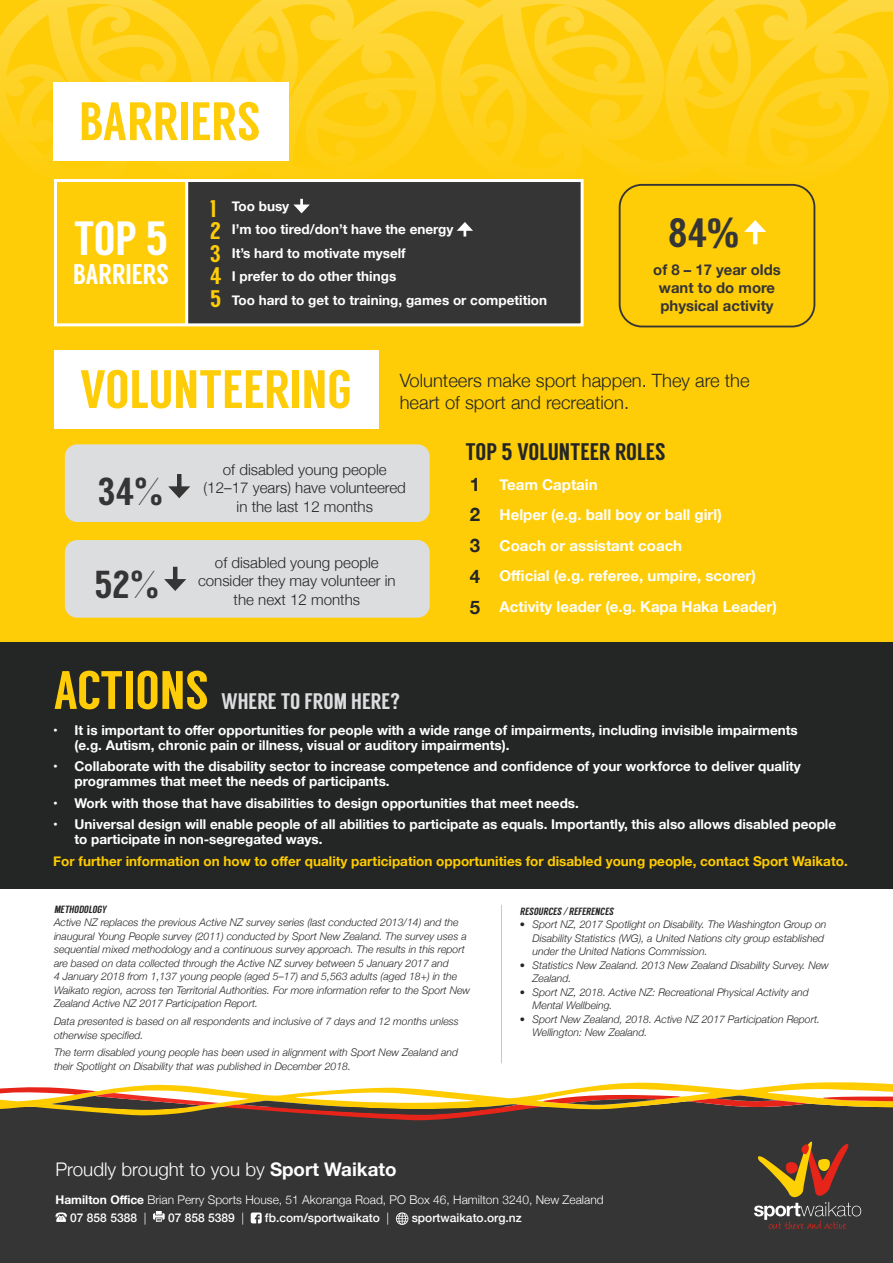
<style>
.page{position:relative;width:893px;height:1263px;background:#fff}
.page>*{position:absolute;margin:0;border:0;box-sizing:border-box;transform-origin:0 0}
.t1{font:54px "Langdon";color:#fecd08}
.t2{font:48px "Langdon";color:#fff}
.t3{font:40.95px "Langdon";color:#363536}
.t4{font:38.85px "Langdon";color:#363536}
.t5{font:28.5px "Langdon";color:#fff}
.t6{font:24px "Langdon";color:#242625}
.t7{font:24px "Langdon";color:#fecd08}
.t8{font:22.5px "Langdon";color:#dcdddf}
.t9{font:300 18.75px "Helvetica Neue";color:#fff}
.t10{font:700 18.6px "Helvetica Neue";color:#242625}
.t11{font:300 18.3px/22px "Helvetica Neue";color:#242625}
.t12{font:300 15.15px/18.5px "Helvetica Neue";color:#242625;text-align:center}
.t13{font:700 15px "Helvetica Neue";color:#fff}
.t14{font:700 14.85px/17.9px "Helvetica Neue";color:#363536;text-align:center}
.t15{font:700 13.5px/15px "Helvetica Neue";color:#fff}
.t16{font:700 13.5px "Helvetica Neue";color:#fc0}
.t17{font:300 12px "Helvetica Neue";color:#fff}
.t18{font:500 12px "Helvetica Neue";color:#fff}
.t19{font:italic 300 10.5px/13.5px "Helvetica Neue";color:#242625}
.t20{font:italic 10.5px "Langdon";color:#242625}
.s1{font-family:"Helvetica Neue";font-weight:700;font-stretch:condensed}
.s2{font-family:"Helvetica Neue"}
.s3{font-weight:700}
.s4{font-weight:300}
</style>
<div class="page">
<div style="left:0;top:0;width:893px;height:719px;background:#fecd08"></div>
<svg style="left:0;top:0;width:893px;height:188px"></svg>
<div style="left:65px;top:540px;width:365px;height:78px;background:#dcdddf;border-radius:12px"></div>
<div style="left:54px;top:82px;width:235px;height:79px;background:#fff"></div>
<hr style="left:501px;top:905px;width:1px;height:158px;background:#c7c8ca">
<div style="left:0;top:1107px;width:893px;height:156px;background:#363536"></div>
<svg style="left:0;top:1082px;width:893px;height:39px"></svg>
<svg style="left:754px;top:1141px;width:107px;height:88px"></svg>
<svg style="left:55px;top:1212px;width:12px;height:10px"></svg>
<svg style="left:153px;top:1211px;width:12px;height:11px"></svg>
<svg style="left:251px;top:1212px;width:11px;height:11px"></svg>
<svg style="left:396px;top:1212px;width:12px;height:13px"></svg>
<div style="left:186px;top:181px;width:396px;height:144px;background:#363536"></div>
<div style="left:54px;top:179px;width:530px;height:147px;border:3px solid #fff"></div>
<hr style="left:185px;top:181px;width:3px;height:144px;background:#fff">
<div style="left:54px;top:350px;width:324px;height:78px;background:#fff"></div>
<div style="left:65px;top:444px;width:365px;height:78px;background:#dcdddf;border-radius:12px"></div>
<hr style="left:177px;top:474px;width:4px;height:16px;background:#363536">
<svg style="left:168px;top:486px;width:22px;height:12px"></svg>
<hr style="left:173px;top:567px;width:4px;height:16px;background:#363536">
<svg style="left:164px;top:579px;width:22px;height:12px"></svg>
<svg style="left:457px;top:222px;width:16px;height:15px"></svg>
<svg style="left:293px;top:199px;width:17px;height:14px"></svg>
<div style="left:619px;top:184px;width:196px;height:143px;border:2px solid #363536;border-radius:22px"></div>
<hr style="left:753px;top:228px;width:4px;height:16px;background:#fff">
<svg style="left:744px;top:220px;width:22px;height:12px"></svg>
<div style="left:0;top:642px;width:893px;height:247px;background:#242625"></div>
<p class="t1" style="left:79px;top:90px;width:183px">BARRIERS</p>
<p class="t7" style="left:210px;top:195px;width:8px">1</p>
<p class="t7" style="left:210px;top:217px;width:12px">2</p>
<p class="t7" style="left:210px;top:240px;width:12px">3</p>
<p class="t7" style="left:210px;top:262px;width:13px">4</p>
<p class="t7" style="left:210px;top:285px;width:13px">5</p>
<p class="t15" style="left:232px;top:199px;width:59px">Too busy</p>
<p class="t15" style="left:232px;top:222px;width:223px">I’m too tired/don’t have the energy</p>
<p class="t15" style="left:232px;top:246px;width:175px">It’s hard to motivate myself</p>
<p class="t15" style="left:232px;top:269px;width:166px">I prefer to do other things</p>
<p class="t15" style="left:232px;top:293px;width:317px">Too hard to get to training, games or competition</p>
<p class="t2" style="left:74px;top:211px;width:96px">TOP 5</p>
<p class="t3" style="left:668px;top:209px;width:73px">84<span class="s1">%</span></p>
<p class="t5" style="left:73px;top:257px;width:97px">BARRIERS</p>
<p class="t14" style="left:653px;top:261px;width:129px">of 8 – 17 year olds want to do more physical activity</p>
<p class="t1" style="left:79px;top:358px;width:274px">VOLUNTEERING</p>
<p class="t11" style="left:400px;top:368px;width:351px">Volunteers make sport happen. They are the heart of sport and recreation.</p>
<p class="t6" style="left:466px;top:438px;width:202px">TOP 5 VOLUNTEER ROLES</p>
<p class="t10" style="left:470px;top:469px;width:12px">1</p>
<p class="t10" style="left:470px;top:500px;width:12px">2</p>
<p class="t10" style="left:470px;top:531px;width:12px">3</p>
<p class="t10" style="left:470px;top:562px;width:12px">4</p>
<p class="t10" style="left:470px;top:593px;width:12px">5</p>
<p class="t12" style="left:204px;top:459px;width:204px">of disabled young people (12–17 years) have volunteered in the last 12 months</p>
<p class="t4" style="left:98px;top:469px;width:67px">34%</p>
<p class="t13" style="left:500px;top:472px;width:100px">Team Captain</p>
<p class="t13" style="left:500px;top:503px;width:224px">Helper (e.g. ball boy or ball girl)</p>
<p class="t13" style="left:500px;top:534px;width:184px">Coach or assistant coach</p>
<p class="t13" style="left:500px;top:564px;width:258px">Official (e.g. referee, umpire, scorer)</p>
<p class="t13" style="left:500px;top:595px;width:279px">Activity leader (e.g. Kapa Haka Leader)</p>
<p class="t12" style="left:198px;top:552px;width:199px">of disabled young people consider they may volunteer in the next 12 months</p>
<p class="t4" style="left:94px;top:562px;width:66px">52%</p>
<p class="t1" style="left:53px;top:659px;width:157px">ACTIONS</p>
<p class="t8" style="left:221px;top:688px;width:181px">WHERE TO FROM HERE?</p>
<p class="t15" style="left:75px;top:723px;width:725px;text-indent:-21px">• It is important to offer opportunities for people with a wide range of impairments, including invisible impairments (e.g. Autism, chronic pain or illness, visual or auditory impairments).</p>
<p class="t15" style="left:75px;top:759px;width:728px;text-indent:-21px">• Collaborate with the disability sector to increase competence and confidence of your workforce to deliver quality programmes that meet the needs of participants.</p>
<p class="t15" style="left:53px;top:796px;width:527px">• Work with those that have disabilities to design opportunities that meet needs.</p>
<p class="t15" style="left:75px;top:817px;width:763px;text-indent:-21px">• Universal design will enable people of all abilities to participate as equals. Importantly, this also allows disabled people to participate in non-segregated ways.</p>
<p class="t16" style="left:53px;top:850px;width:796px">For further information on how to offer quality participation opportunities for disabled young people, contact Sport Waikato.</p>
<p class="t20" style="left:54px;top:903px;width:55px">METHODOLOGY</p>
<p class="t19" style="left:54px;top:915px;width:418px">Active NZ replaces the previous Active NZ survey series (last conducted 2013/14) and the inaugural Young People survey (2011) conducted by Sport New Zealand. The survey uses a sequential mixed methodology and a continuous survey approach. The results in this report are based on data collected through the Active NZ survey between 5 January 2017 and<br>4 January 2018 from 1,137 young people (aged 5–17) and 5,563 adults (aged 18+) in the Waikato region, across ten Territorial Authorities. For more information refer to the Sport New Zealand Active NZ 2017 Participation Report.</p>
<p class="t19" style="left:54px;top:1014px;width:406px">Data presented is based on all respondents and inclusive of 7 days and 12 months unless otherwise specified.</p>
<p class="t19" style="left:54px;top:1045px;width:406px">The term disabled young people has been used in alignment with Sport New Zealand and their Spotlight on Disability that was published in December 2018.</p>
<p class="t20" style="left:520px;top:905px;width:97px">RESOURCES <span class="s2">/</span>REFERENCES</p>
<p class="t19" style="left:533px;top:917px;width:295px;text-indent:-13px">• Sport NZ, 2017 Spotlight on Disability. The Washington Group on<br>Disability Statistics (WG), a United Nations city group established under the United Nations Commission.</p>
<p class="t19" style="left:533px;top:958px;width:298px;text-indent:-13px">• Statistics New Zealand. 2013 New Zealand Disability Survey. New<br>Zealand.</p>
<p class="t19" style="left:533px;top:985px;width:278px;text-indent:-13px">• Sport NZ, 2018. Active NZ: Recreational Physical Activity and<br>Mental Wellbeing.</p>
<p class="t19" style="left:533px;top:1012px;width:289px;text-indent:-13px">• Sport New Zealand, 2018. Active NZ 2017 Participation Report.<br>Wellington: New Zealand.</p>
<p class="t9" style="left:55px;top:1155px;width:342px">Proudly brought to you by <span class="s3">Sport Waikato</span></p>
<p class="t17" style="left:55px;top:1190px;width:550px"><span class="s3">Hamilton Office</span> Brian Perry Sports House, 51 Akoranga Road, PO Box 46, Hamilton 3240, New Zealand</p>
<p class="t18" style="left:70px;top:1208px;width:78px">07 858 5388 <span class="s4">|</span></p>
<p class="t18" style="left:168px;top:1208px;width:78px">07 858 5389 <span class="s4">|</span></p>
<p class="t18" style="left:265px;top:1208px;width:126px">fb.com/sportwaikato <span class="s4">|</span></p>
<p class="t18" style="left:412px;top:1208px;width:112px">sportwaikato.org.nz</p>
</div>
